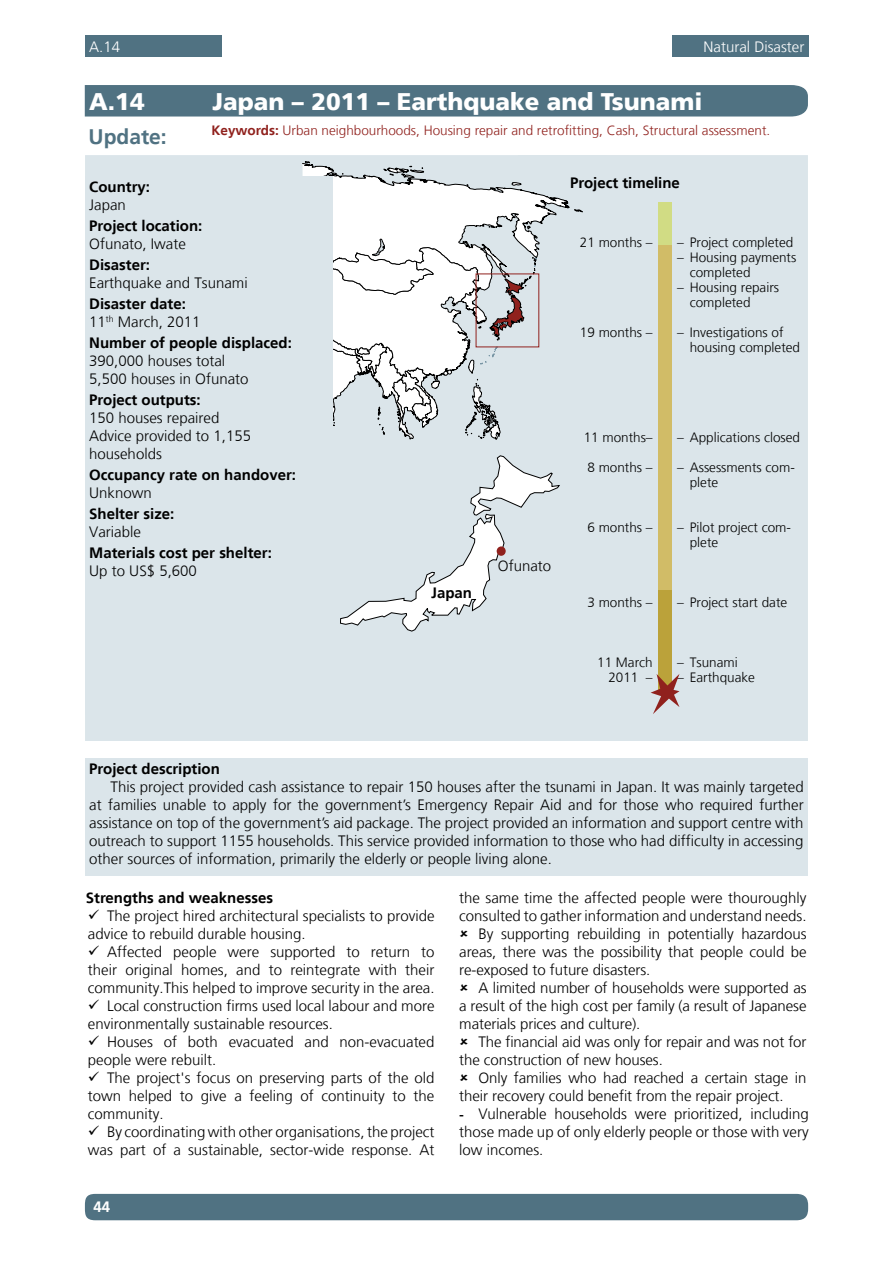
<style>
.page{position:relative;width:893px;height:1263px;background:#fff}
.page>*{position:absolute;margin:0;border:0;box-sizing:border-box;transform-origin:0 0}
.t1{font:900 24px "Frutiger LT";color:#fff}
.t2{font:700 21px "Frutiger LT";color:#507282}
.t3{font:300 15px/18px "Frutiger LT";color:#000}
.t4{font:700 15px/18px "Frutiger LT";color:#000}
.t5{font:300 15px "Frutiger LT";color:#fff}
.t6{font:700 15px "Frutiger LT";color:#fff}
.t7{font:300 13.5px/15px "Frutiger LT";color:#000}
.t8{font:300 13.5px "Frutiger LT";color:#90211d}
.s1{font-weight:700}
.s2{font-weight:300}
.s3{font-family:"Gill Sans";font-weight:400}
</style>
<div class="page">
<div style="left:85px;top:1194px;width:723px;height:26px;background:#507282"></div>
<div style="left:673px;top:36px;width:136px;height:21px;background:#507282"></div>
<div style="left:85px;top:36px;width:136px;height:21px;background:#507282"></div>
<div style="left:85px;top:155px;width:723px;height:586px;background:#dbe5ea"></div>
<div style="left:84px;top:85px;width:724px;height:32px;background:#507282"></div>
<div style="left:658px;top:202px;width:14px;height:108px;background:#d1dc84"></div>
<div style="left:658px;top:245px;width:14px;height:392px;background:#d1bc67"></div>
<div style="left:658px;top:591px;width:14px;height:103px;background:#bba23a"></div>
<svg style="left:651px;top:674px;width:28px;height:40px"></svg>
<div style="left:85px;top:758px;width:723px;height:118px;background:#dbe5ea"></div>
<svg style="left:281px;top:161px;width:305px;height:279px"></svg>
<div style="left:85px;top:176px;width:247px;height:538px;background:#dbe5ea"></div>
<svg style="left:340px;top:455px;width:221px;height:177px"></svg>
<div style="left:497px;top:546px;width:9px;height:10px;background:#90211d;border-radius:50%"></div>
<p class="t5" style="left:89px;top:38px;width:32px">A.14</p>
<p class="t5" style="left:704px;top:38px;width:102px">Natural Disaster</p>
<h1 class="t1" style="left:89px;top:87px;width:57px">A.14</h1>
<h1 class="t1" style="left:213px;top:87px;width:491px">Japan – 2011 – Earthquake and Tsunami</h1>
<h2 class="t2" style="left:89px;top:124px;width:80px">Update:</h2>
<p class="t8" style="left:212px;top:123px;width:560px"><span class="s1">Keywords:</span> Urban neighbourhoods, Housing repair and retrofitting, Cash, Structural assessment.</p>
<p class="t4" style="left:89px;top:178px;width:62px">Country:</p>
<p class="t3" style="left:89px;top:196px;width:38px">Japan</p>
<p class="t4" style="left:89px;top:217px;width:115px">Project location:</p>
<p class="t3" style="left:89px;top:235px;width:98px">Ofunato, Iwate</p>
<p class="t4" style="left:89px;top:256px;width:62px">Disaster:</p>
<p class="t3" style="left:89px;top:274px;width:160px">Earthquake and Tsunami</p>
<p class="t4" style="left:89px;top:295px;width:113px">Disaster date:<br><span class="s2">11</span><sup>th</sup> <span class="s2">March, 2011</span></p>
<p class="t4" style="left:89px;top:334px;width:204px">Number of people displaced:</p>
<p class="t3" style="left:89px;top:352px;width:161px">390,000 houses total<br>5,500 houses in Ofunato</p>
<p class="t4" style="left:89px;top:391px;width:113px">Project outputs:</p>
<p class="t3" style="left:89px;top:409px;width:163px">150 houses repaired<br>Advice provided to 1,155 households</p>
<p class="t4" style="left:89px;top:466px;width:208px">Occupancy rate on handover:</p>
<p class="t3" style="left:89px;top:484px;width:64px">Unknown</p>
<p class="t4" style="left:89px;top:505px;width:87px">Shelter size:</p>
<p class="t3" style="left:89px;top:523px;width:53px">Variable</p>
<p class="t4" style="left:89px;top:544px;width:184px">Materials cost per shelter:</p>
<p class="t3" style="left:89px;top:562px;width:109px">Up to US$ 5,600</p>
<p class="t4" style="left:570px;top:174px;width:111px">Project timeline</p>
<p class="t7" style="left:580px;top:235px;width:74px">21 months –</p>
<p class="t7" style="left:580px;top:325px;width:74px">19 months –</p>
<p class="t7" style="left:677px;top:235px;width:118px">– Project completed</p>
<p class="t7" style="left:690px;top:250px;width:108px;text-indent:-13px">– Housing payments completed</p>
<p class="t7" style="left:690px;top:280px;width:91px;text-indent:-13px">– Housing repairs completed</p>
<p class="t7" style="left:690px;top:325px;width:112px;text-indent:-13px">– Investigations of housing completed</p>
<p class="t4" style="left:431px;top:584px;width:42px">Japan</p>
<p class="t3" style="left:498px;top:557px;width:55px">Ofunato</p>
<p class="t7" style="left:584px;top:430px;width:71px">11 months–</p>
<p class="t7" style="left:587px;top:460px;width:67px">8 months –</p>
<p class="t7" style="left:587px;top:520px;width:67px">6 months –</p>
<p class="t7" style="left:677px;top:430px;width:125px">– Applications closed</p>
<p class="t7" style="left:690px;top:460px;width:107px;text-indent:-13px">– Assessments com&shy;plete</p>
<p class="t7" style="left:690px;top:520px;width:103px;text-indent:-13px">– Pilot project com&shy;plete</p>
<p class="t7" style="left:587px;top:595px;width:67px">3 months –</p>
<p class="t7" style="left:677px;top:595px;width:112px">– Project start date</p>
<p class="t7" style="left:597px;top:655px;width:57px;text-align:right">11 March<br>2011 –</p>
<p class="t7" style="left:677px;top:655px;width:62px">– Tsunami</p>
<p class="t7" style="left:677px;top:670px;width:80px">– Earthquake</p>
<p class="t4" style="left:89px;top:760px;width:132px">Project description</p>
<p class="t3" style="left:89px;top:778px;width:716px;text-align:justify;text-indent:21px">This project provided cash assistance to repair 150 houses after the tsunami in Japan. It was mainly targeted at families unable to apply for the government’s Emergency Repair Aid and for those who required further assistance on top of the government’s aid package. The project provided an information and support centre with outreach to support 1155 households. This service provided information to those who had difficulty in accessing other sources of information, primarily the elderly or people living alone.</p>
<p class="t4" style="left:86px;top:889px;width:189px">Strengths and weaknesses</p>
<p class="t3" style="left:88px;top:907px;width:348px;text-indent:19px">The project hired architectural specialists to provide advice to rebuild durable housing.</p>
<p class="t3" style="left:107px;top:943px;width:329px">Affected people were supported to return to</p>
<p class="t3" style="left:88px;top:961px;width:348px">their original homes, and to reintegrate with their</p>
<p class="t3" style="left:88px;top:979px;width:348px">community.This helped to improve security in the area.</p>
<p class="t3" style="left:107px;top:997px;width:329px">Local construction firms used local labour and more</p>
<p class="t3" style="left:88px;top:1015px;width:247px">environmentally sustainable resources.</p>
<p class="t3" style="left:107px;top:1033px;width:329px">Houses of both evacuated and non-evacuated</p>
<p class="t3" style="left:88px;top:1051px;width:130px">people were rebuilt.</p>
<p class="t3" style="left:107px;top:1069px;width:329px">The project's focus on preserving parts of the old</p>
<p class="t3" style="left:88px;top:1087px;width:348px">town helped to give a feeling of continuity to the</p>
<p class="t3" style="left:88px;top:1105px;width:77px">community.</p>
<p class="t3" style="left:107px;top:1123px;width:329px">By coordinating with other organisations, the project</p>
<p class="t3" style="left:88px;top:1141px;width:348px">was part of a sustainable, sector-wide response. At</p>
<p class="t6" style="left:94px;top:1198px;width:18px">44</p>
<p class="t3" style="left:459px;top:889px;width:349px">the same time the affected people were thouroughly</p>
<p class="t3" style="left:459px;top:907px;width:349px">consulted to gather information and understand needs.</p>
<p class="t3" style="left:478px;top:925px;width:330px">By supporting rebuilding in potentially hazardous</p>
<p class="t3" style="left:459px;top:943px;width:349px">areas, there was the possibility that people could be</p>
<p class="t3" style="left:459px;top:961px;width:193px">re-exposed to future disasters.</p>
<p class="t3" style="left:478px;top:979px;width:330px">A limited number of households were supported as</p>
<p class="t3" style="left:459px;top:997px;width:349px">a result of the high cost per family (a result of Japanese</p>
<p class="t3" style="left:459px;top:1015px;width:183px">materials prices and culture).</p>
<p class="t3" style="left:478px;top:1033px;width:330px">The financial aid was only for repair and was not for</p>
<p class="t3" style="left:459px;top:1051px;width:205px">the construction of new houses.</p>
<p class="t3" style="left:478px;top:1069px;width:330px">Only families who had reached a certain stage in</p>
<p class="t3" style="left:459px;top:1087px;width:326px">their recovery could benefit from the repair project.</p>
<p class="t3" style="left:459px;top:1105px;width:351px;text-align:justify"><span class="s3">-</span> Vulnerable households were prioritized, including those made up of only elderly people or those with very low incomes.</p>
</div>
